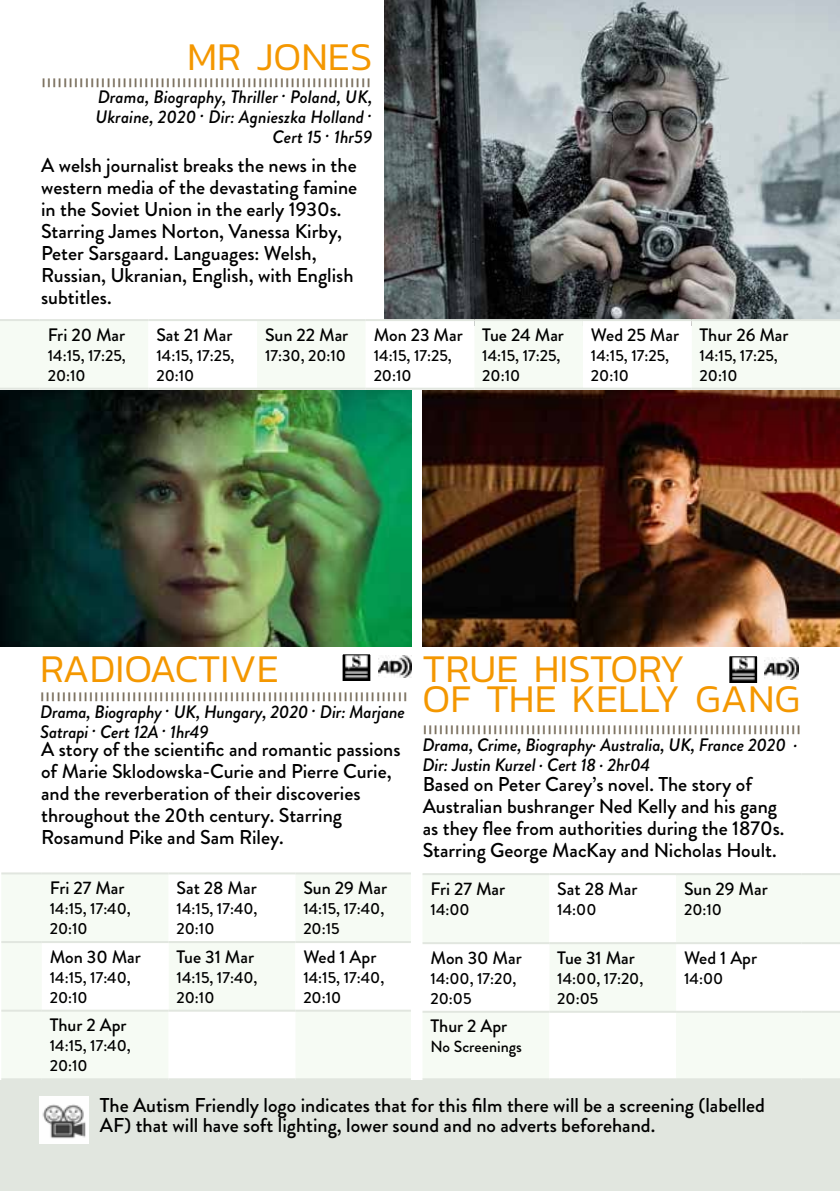
<style>
.page{position:relative;width:840px;height:1191px;background:#fff}
.page>*{position:absolute;margin:0;border:0;box-sizing:border-box;transform-origin:0 0}
.t1{font:300 40px "Kanit";color:#f49700}
.t2{font:500 20px/22px "Brandon Grotesque";color:#000}
.t3{font:300 20px "Brandon Grotesque";color:#000}
.t4{font:italic 500 18px/20px "Brandon Grotesque";letter-spacing:-.01em;color:#000}
.t5{font:500 18px "Brandon Grotesque";color:#000}
.t6{font:500 16px/20px "Brandon Grotesque";color:#000}
.t7{font:9.6px "Impact";color:#7c7160;scale:1.74 1}
</style>
<div class="page">
<div style="left:0;top:1081px;width:839px;height:110px;background:#e1e6df"></div>
<img style="left:40px;top:1096px;width:48px;height:47px">
<div style="left:1px;top:874px;width:41px;height:204px;background:#f6fbf4"></div>
<svg style="left:42px;top:874px;width:368px;height:204px;fill:#f6fbf4"></svg>
<hr style="left:1px;top:872px;width:41px;height:2px;background:#e1e6df">
<hr style="left:42px;top:1009px;width:126px;height:2px;background:#e1e6df">
<hr style="left:168px;top:1009px;width:127px;height:2px;background:#e1e6df">
<hr style="left:295px;top:1009px;width:115px;height:2px;background:#e1e6df">
<hr style="left:42px;top:872px;width:126px;height:2px;background:#e1e6df">
<hr style="left:168px;top:872px;width:127px;height:2px;background:#e1e6df">
<hr style="left:295px;top:872px;width:115px;height:2px;background:#e1e6df">
<hr style="left:1px;top:941px;width:41px;height:2px;background:#e1e6df">
<hr style="left:42px;top:941px;width:126px;height:2px;background:#e1e6df">
<hr style="left:168px;top:941px;width:127px;height:2px;background:#e1e6df">
<hr style="left:295px;top:941px;width:115px;height:2px;background:#e1e6df">
<hr style="left:1px;top:1009px;width:41px;height:2px;background:#e1e6df">
<hr style="left:1px;top:1078px;width:41px;height:2px;background:#e1e6df">
<hr style="left:42px;top:1078px;width:126px;height:2px;background:#e1e6df">
<hr style="left:168px;top:1078px;width:127px;height:2px;background:#e1e6df">
<hr style="left:295px;top:1078px;width:115px;height:2px;background:#e1e6df">
<img style="left:343px;top:655px;width:26px;height:25px">
<div style="left:340px;top:652px;width:32px;height:32px;border:2px solid #fff"></div>
<img style="left:378px;top:656px;width:33px;height:21px">
<img style="left:730px;top:657px;width:25px;height:25px">
<div style="left:727px;top:654px;width:31px;height:32px;border:2px solid #fff"></div>
<img style="left:764px;top:657px;width:34px;height:22px">
<img style="left:0;top:390px;width:411px;height:256px">
<img style="left:422px;top:390px;width:417px;height:256px">
<img style="left:384px;top:0;width:455px;height:319px">
<div style="left:0;top:321px;width:839px;height:67px;background:#f6fbf4"></div>
<svg style="left:148px;top:321px;width:543px;height:67px"></svg>
<hr style="left:0;top:319px;width:40px;height:2px;background:#e1e6df">
<hr style="left:40px;top:319px;width:108px;height:2px;background:#e1e6df">
<hr style="left:148px;top:319px;width:109px;height:2px;background:#e1e6df">
<hr style="left:257px;top:319px;width:108px;height:2px;background:#e1e6df">
<hr style="left:365px;top:319px;width:109px;height:2px;background:#e1e6df">
<hr style="left:474px;top:319px;width:108px;height:2px;background:#e1e6df">
<hr style="left:582px;top:319px;width:109px;height:2px;background:#e1e6df">
<hr style="left:691px;top:319px;width:108px;height:2px;background:#e1e6df">
<hr style="left:799px;top:319px;width:40px;height:2px;background:#e1e6df">
<hr style="left:40px;top:388px;width:108px;height:2px;background:#e1e6df">
<hr style="left:148px;top:388px;width:109px;height:2px;background:#e1e6df">
<hr style="left:257px;top:388px;width:108px;height:2px;background:#e1e6df">
<hr style="left:365px;top:388px;width:109px;height:2px;background:#e1e6df">
<hr style="left:474px;top:388px;width:108px;height:2px;background:#e1e6df">
<hr style="left:582px;top:388px;width:109px;height:2px;background:#e1e6df">
<hr style="left:691px;top:388px;width:108px;height:2px;background:#e1e6df">
<hr style="left:0;top:388px;width:40px;height:2px;background:#e1e6df">
<hr style="left:799px;top:388px;width:40px;height:2px;background:#e1e6df">
<svg style="left:422px;top:875px;width:417px;height:203px;fill:#f6fbf4"></svg>
<hr style="left:422px;top:873px;width:127px;height:2px;background:#e1e6df">
<hr style="left:549px;top:873px;width:126px;height:2px;background:#e1e6df">
<hr style="left:675px;top:873px;width:126px;height:2px;background:#e1e6df">
<hr style="left:801px;top:873px;width:38px;height:2px;background:#e1e6df">
<hr style="left:422px;top:942px;width:127px;height:2px;background:#e1e6df">
<hr style="left:549px;top:942px;width:126px;height:2px;background:#e1e6df">
<hr style="left:675px;top:942px;width:126px;height:2px;background:#e1e6df">
<hr style="left:801px;top:942px;width:38px;height:2px;background:#e1e6df">
<hr style="left:422px;top:1078px;width:127px;height:2px;background:#e1e6df">
<hr style="left:549px;top:1078px;width:126px;height:2px;background:#e1e6df">
<hr style="left:675px;top:1078px;width:126px;height:2px;background:#e1e6df">
<hr style="left:801px;top:1078px;width:38px;height:2px;background:#e1e6df">
<hr style="left:422px;top:1010px;width:127px;height:2px;background:#e1e6df">
<hr style="left:549px;top:1010px;width:126px;height:2px;background:#e1e6df">
<hr style="left:675px;top:1010px;width:126px;height:2px;background:#e1e6df">
<hr style="left:801px;top:1010px;width:38px;height:2px;background:#e1e6df">
<h1 class="t1" style="left:187px;top:28px;width:187px">MR JONES</h1>
<p class="t7" style="left:41px;top:74px;width:191px">|||||||||||||||||||||||||||||||||||||||||||||||||||||||||||||</p>
<p class="t4" style="left:96px;top:87px;width:278px;text-align:right">Drama, Biography, Thriller . Poland, UK,<br>Ukraine, 2020 . Dir: Agnieszka Holland .<br>Cert 15 . 1hr59</p>
<p class="t2" style="left:41px;top:154px;width:317px">A welsh journalist breaks the news in the western media of the devastating famine in the Soviet Union in the early 1930s.<br>Starring James Norton, Vanessa Kirby, Peter Sarsgaard. Languages: Welsh, Russian, Ukranian, English, with English subtitles.</p>
<p class="t5" style="left:48px;top:322px;width:79px">Fri 20 Mar</p>
<p class="t6" style="left:48px;top:345px;width:80px">14:15, 17:25,<br>20:10</p>
<p class="t5" style="left:156px;top:322px;width:77px">Sat 21 Mar</p>
<p class="t6" style="left:156px;top:345px;width:80px">14:15, 17:25,<br>20:10</p>
<p class="t5" style="left:265px;top:322px;width:85px">Sun 22 Mar</p>
<p class="t6" style="left:265px;top:345px;width:82px">17:30, 20:10</p>
<p class="t5" style="left:373px;top:322px;width:91px">Mon 23 Mar</p>
<p class="t6" style="left:373px;top:345px;width:80px">14:15, 17:25,<br>20:10</p>
<p class="t5" style="left:482px;top:322px;width:83px">Tue 24 Mar</p>
<p class="t6" style="left:482px;top:345px;width:80px">14:15, 17:25,<br>20:10</p>
<p class="t5" style="left:590px;top:322px;width:90px">Wed 25 Mar</p>
<p class="t6" style="left:590px;top:345px;width:80px">14:15, 17:25,<br>20:10</p>
<p class="t5" style="left:699px;top:322px;width:90px">Thur 26 Mar</p>
<p class="t6" style="left:699px;top:345px;width:80px">14:15, 17:25,<br>20:10</p>
<h1 class="t1" style="left:40px;top:641px;width:240px">RADIOACTIVE</h1>
<h1 class="t1" style="left:422px;top:641px;width:264px">TRUE HISTORY</h1>
<p class="t7" style="left:40px;top:689px;width:212px">||||||||||||||||||||||||||||||||||||||||||||||||||||||||||||||||||||</p>
<p class="t4" style="left:40px;top:702px;width:366px">Drama, Biography . UK, Hungary, 2020 . Dir: Marjane</p>
<p class="t4" style="left:40px;top:722px;width:170px">Satrapi . Cert 12A . 1hr49</p>
<p class="t2" style="left:41px;top:738px;width:361px">A story of the scientific and romantic passions of Marie Sklodowska-Curie and Pierre Curie, and the reverberation of their discoveries throughout the 20th century. Starring Rosamund Pike and Sam Riley.</p>
<p class="t5" style="left:50px;top:875px;width:76px">Fri 27 Mar</p>
<p class="t6" style="left:50px;top:898px;width:82px">14:15, 17:40,<br>20:10</p>
<p class="t5" style="left:176px;top:875px;width:82px">Sat 28 Mar</p>
<p class="t6" style="left:176px;top:898px;width:82px">14:15, 17:40,<br>20:10</p>
<p class="t5" style="left:303px;top:875px;width:85px">Sun 29 Mar</p>
<p class="t6" style="left:303px;top:898px;width:82px">14:15, 17:40,<br>20:15</p>
<p class="t5" style="left:50px;top:944px;width:93px">Mon 30 Mar</p>
<p class="t6" style="left:50px;top:967px;width:82px">14:15, 17:40,<br>20:10</p>
<p class="t5" style="left:50px;top:1012px;width:78px">Thur 2 Apr</p>
<p class="t6" style="left:50px;top:1036px;width:82px">14:15, 17:40,<br>20:10</p>
<p class="t5" style="left:176px;top:944px;width:79px">Tue 31 Mar</p>
<p class="t6" style="left:176px;top:967px;width:82px">14:15, 17:40,<br>20:10</p>
<p class="t5" style="left:303px;top:944px;width:74px">Wed 1 Apr</p>
<p class="t6" style="left:303px;top:967px;width:82px">14:15, 17:40,<br>20:10</p>
<h1 class="t1" style="left:422px;top:671px;width:379px">OF THE KELLY GANG</h1>
<p class="t7" style="left:422px;top:721px;width:219px">||||||||||||||||||||||||||||||||||||||||||||||||||||||||||||||||||||||</p>
<p class="t4" style="left:422px;top:735px;width:376px">Drama, Crime, Biography. Australia, UK, France 2020 .<br>Dir: Justin Kurzel . Cert 18 . 2hr04</p>
<p class="t2" style="left:422px;top:773px;width:363px">Based on Peter Carey’s novel. The story of Australian bushranger Ned Kelly and his gang as they flee from authorities during the 1870s.<br>Starring George MacKay and Nicholas Hoult.</p>
<p class="t5" style="left:430px;top:876px;width:76px">Fri 27 Mar</p>
<p class="t6" style="left:430px;top:899px;width:41px">14:00</p>
<p class="t5" style="left:430px;top:945px;width:93px">Mon 30 Mar</p>
<p class="t6" style="left:430px;top:968px;width:87px">14:00, 17:20,<br>20:05</p>
<p class="t5" style="left:430px;top:1013px;width:78px">Thur 2 Apr</p>
<p class="t6" style="left:430px;top:1037px;width:93px">No Screenings</p>
<p class="t5" style="left:557px;top:876px;width:82px">Sat 28 Mar</p>
<p class="t6" style="left:557px;top:899px;width:41px">14:00</p>
<p class="t5" style="left:557px;top:945px;width:79px">Tue 31 Mar</p>
<p class="t6" style="left:557px;top:968px;width:87px">14:00, 17:20,<br>20:05</p>
<p class="t5" style="left:683px;top:876px;width:85px">Sun 29 Mar</p>
<p class="t6" style="left:683px;top:899px;width:39px">20:10</p>
<p class="t5" style="left:683px;top:945px;width:74px">Wed 1 Apr</p>
<p class="t6" style="left:683px;top:968px;width:41px">14:00</p>
<p class="t2" style="left:100px;top:1095px;width:666px;line-height:20px">The Autism Friendly logo indicates that for this film there will be a screening (labelled<br>AF) that will have soft lighting, lower sound and no adverts beforehand.</p>
<p class="t3" style="left:92px;top:1105px;width:451px">The Baby Love logo indicates morning screenings to which</p>
</div>
